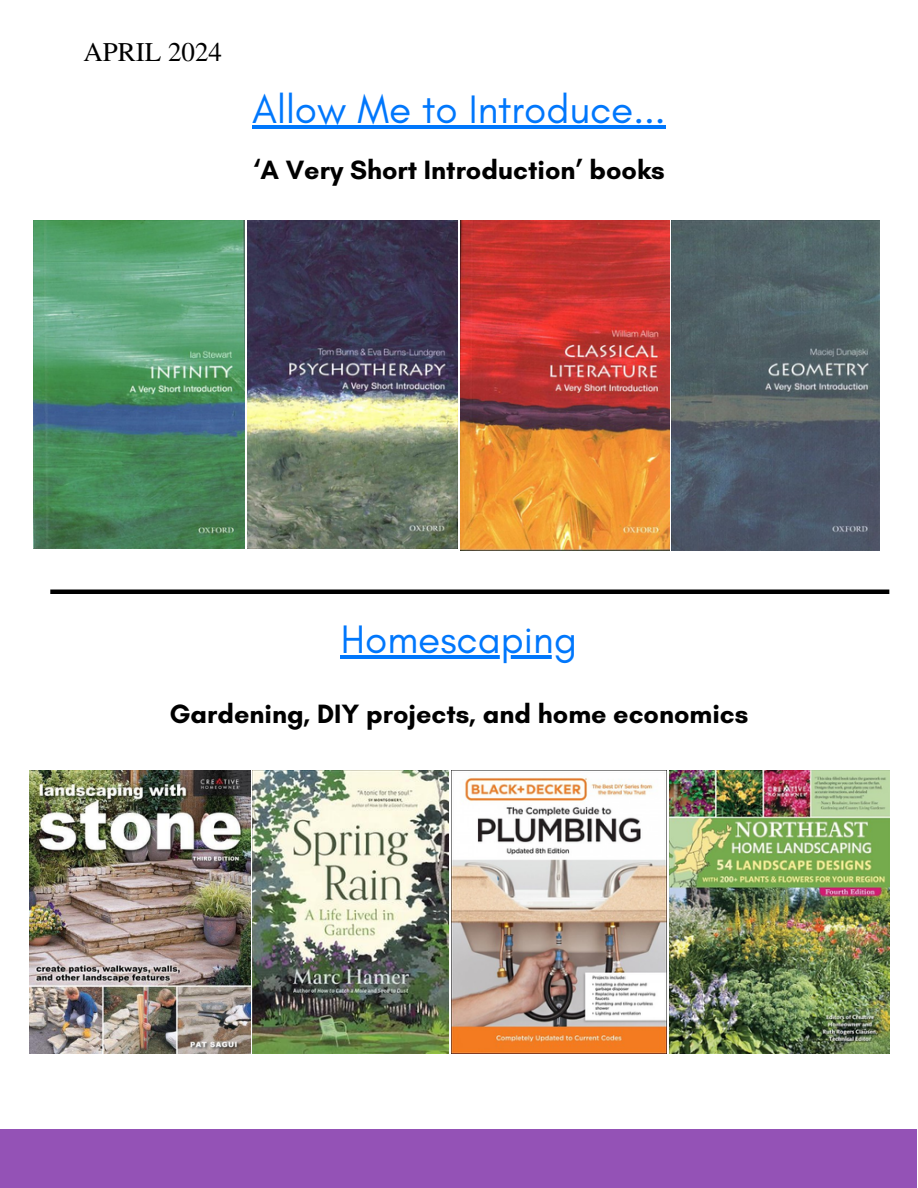
<style>
.page{position:relative;width:918px;height:1188px;background:#fff}
.page>*{position:absolute;margin:0;border:0;box-sizing:border-box;transform-origin:0 0}
.t1{font:40.5px "Glacial Indifference";color:#0077fc}
.t2{font:700 27px "Glacial Indifference";color:#000}
.t3{font:27px "Te X Gyre Termes";color:#000}
</style>
<div class="page">
<div style="left:0;top:1130px;width:917px;height:58px;background:#9452b6"></div>
<hr style="left:50px;top:590px;width:839px;height:4px;background:#000">
<img style="left:34px;top:220px;width:210px;height:329px">
<img style="left:247px;top:220px;width:210px;height:329px">
<img style="left:460px;top:220px;width:209px;height:330px">
<img style="left:671px;top:220px;width:208px;height:330px">
<img style="left:30px;top:771px;width:220px;height:282px">
<img style="left:253px;top:771px;width:196px;height:282px">
<img style="left:451px;top:771px;width:215px;height:282px">
<img style="left:669px;top:771px;width:221px;height:282px">
<hr style="left:252px;top:125px;width:414px;height:3px;background:#0077fc">
<svg style="left:341px;top:655px;width:211px;height:4px"></svg>
<p class="t3" style="left:83px;top:33px;width:140px">APRIL 2024</p>
<h1 class="t1" style="left:252px;top:84px;width:415px">Allow Me to Introduce...</h1>
<p class="t2" style="left:253px;top:154px;width:413px">‘A Very Short Introduction’ books</p>
<h1 class="t1" style="left:341px;top:615px;width:238px">Homescaping</h1>
<p class="t2" style="left:170px;top:697px;width:580px">Gardening, DIY projects, and home economics</p>
</div>
